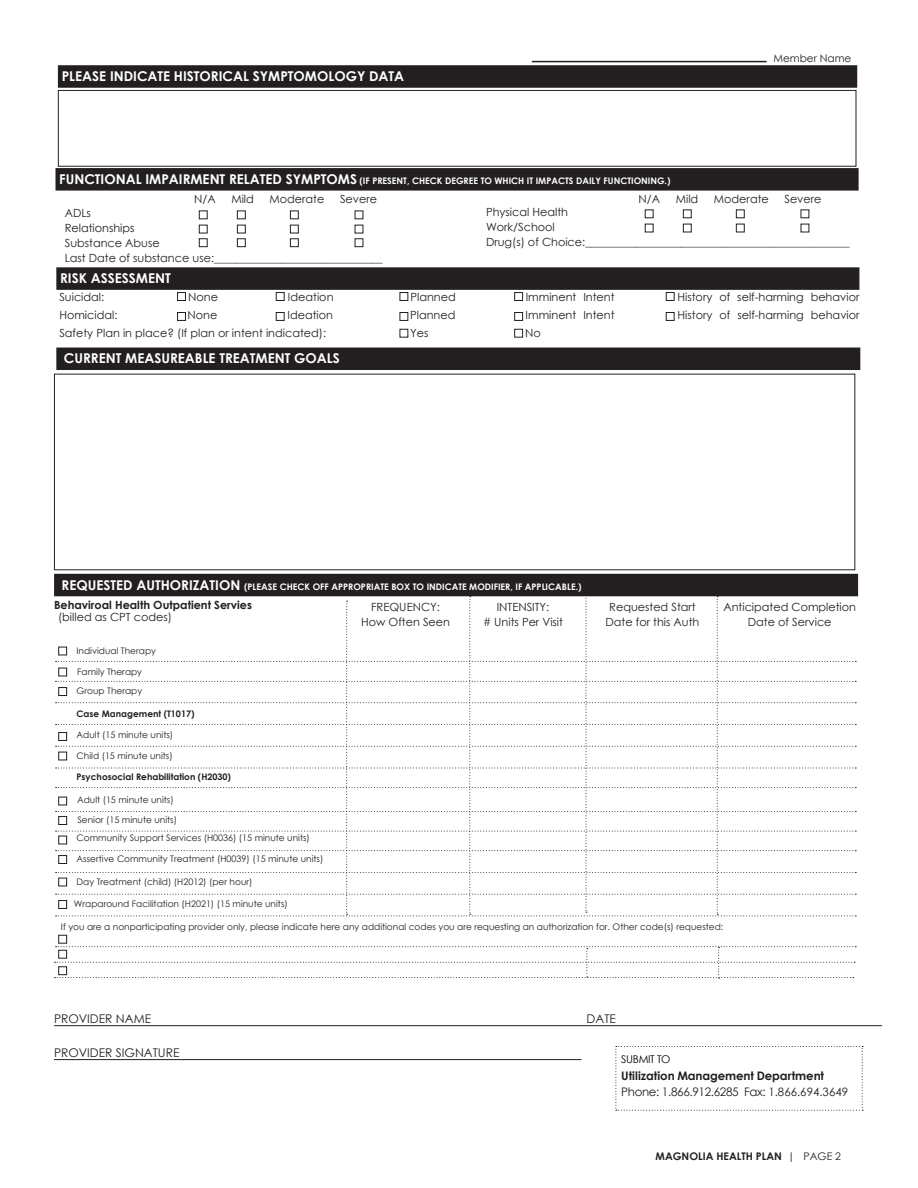
<style>
.page{position:relative;width:918px;height:1188px;background:#fff}
.page>*{position:absolute;margin:0;border:0;box-sizing:border-box;transform-origin:0 0}
.block_headline{font:700 13.5px "Century Gothic";color:#fff}
.t1{font:12px "Century Gothic";color:#231f20}
.t2{font:11.7px "Century Gothic";letter-spacing:-.03em;color:#231f20}
.t3{font:700 11.7px "Century Gothic";letter-spacing:-.005em;color:#231f20}
.body_text{font:11.25px/15px "Century Gothic";color:#231f20;text-align:center}
.t4{font:700 11.25px "Century Gothic";color:#231f20}
.t5{font:10.65px "Century Gothic";letter-spacing:-.03em;color:#040503}
.block_headline-2{font:700 10.5px "Century Gothic";color:#231f20}
.body_text-2{font:10.5px "Century Gothic";color:#231f20}
.body_text-3{font:9px "Century Gothic";color:#231f20}
.block_headline-3{font:700 9px "Century Gothic";color:#fff}
.body_text-4{font:700 9px "Century Gothic";color:#231f20}
.s1{font-size:13.5px}
.s2{font-size:11.55px}
.s3{font-weight:400}
</style>
<div class="page">
<div style="left:56px;top:348px;width:804px;height:22px;background:#231f20"></div>
<div style="left:56px;top:267px;width:803px;height:23px;background:#231f20"></div>
<div style="left:54px;top:574px;width:804px;height:22px;background:#231f20"></div>
<svg style="left:55px;top:596px;width:801px;height:320px"></svg>
<div style="left:177px;top:292px;width:9px;height:9px;border:1px solid #231f20"></div>
<div style="left:276px;top:292px;width:9px;height:9px;border:1px solid #231f20"></div>
<div style="left:400px;top:292px;width:8px;height:9px;border:1px solid #231f20"></div>
<div style="left:514px;top:292px;width:9px;height:9px;border:1px solid #231f20"></div>
<div style="left:666px;top:292px;width:9px;height:9px;border:1px solid #231f20"></div>
<div style="left:514px;top:329px;width:9px;height:9px;border:1px solid #231f20"></div>
<div style="left:400px;top:329px;width:8px;height:9px;border:1px solid #231f20"></div>
<div style="left:177px;top:312px;width:9px;height:9px;border:1px solid #231f20"></div>
<div style="left:276px;top:312px;width:9px;height:9px;border:1px solid #231f20"></div>
<div style="left:400px;top:312px;width:8px;height:9px;border:1px solid #231f20"></div>
<div style="left:514px;top:312px;width:9px;height:9px;border:1px solid #231f20"></div>
<div style="left:666px;top:312px;width:9px;height:9px;border:1px solid #231f20"></div>
<div style="left:56px;top:168px;width:803px;height:23px;background:#231f20"></div>
<div style="left:199px;top:211px;width:9px;height:8px;border:1px solid #231f20"></div>
<div style="left:199px;top:238px;width:9px;height:9px;border:1px solid #231f20"></div>
<div style="left:199px;top:225px;width:9px;height:8px;border:1px solid #231f20"></div>
<div style="left:237px;top:211px;width:9px;height:8px;border:1px solid #231f20"></div>
<div style="left:237px;top:238px;width:9px;height:9px;border:1px solid #231f20"></div>
<div style="left:237px;top:225px;width:9px;height:8px;border:1px solid #231f20"></div>
<div style="left:290px;top:211px;width:9px;height:8px;border:1px solid #231f20"></div>
<div style="left:290px;top:238px;width:9px;height:9px;border:1px solid #231f20"></div>
<div style="left:290px;top:225px;width:9px;height:8px;border:1px solid #231f20"></div>
<div style="left:355px;top:238px;width:8px;height:9px;border:1px solid #231f20"></div>
<div style="left:683px;top:209px;width:9px;height:9px;border:1px solid #231f20"></div>
<div style="left:683px;top:224px;width:9px;height:8px;border:1px solid #231f20"></div>
<div style="left:736px;top:209px;width:9px;height:9px;border:1px solid #231f20"></div>
<div style="left:736px;top:224px;width:9px;height:8px;border:1px solid #231f20"></div>
<div style="left:58px;top:65px;width:799px;height:23px;background:#231f20"></div>
<div style="left:58px;top:90px;width:798px;height:77px;border:1px solid #231f20"></div>
<hr style="left:532px;top:61px;width:235px;height:1px;background:#231f20">
<div style="left:58px;top:647px;width:9px;height:8px;border:1px solid #231f20"></div>
<div style="left:58px;top:900px;width:9px;height:9px;border:1px solid #231f20"></div>
<div style="left:58px;top:878px;width:9px;height:8px;border:1px solid #231f20"></div>
<div style="left:58px;top:855px;width:9px;height:9px;border:1px solid #231f20"></div>
<div style="left:58px;top:836px;width:9px;height:8px;border:1px solid #231f20"></div>
<div style="left:58px;top:816px;width:9px;height:9px;border:1px solid #231f20"></div>
<div style="left:58px;top:797px;width:9px;height:8px;border:1px solid #231f20"></div>
<div style="left:58px;top:752px;width:9px;height:8px;border:1px solid #231f20"></div>
<div style="left:58px;top:732px;width:9px;height:9px;border:1px solid #231f20"></div>
<div style="left:58px;top:935px;width:9px;height:9px;border:1px solid #231f20"></div>
<div style="left:58px;top:687px;width:9px;height:9px;border:1px solid #231f20"></div>
<div style="left:58px;top:668px;width:9px;height:8px;border:1px solid #231f20"></div>
<svg style="left:54px;top:946px;width:802px;height:33px"></svg>
<hr style="left:54px;top:1025px;width:828px;height:1px;background:#231f20">
<hr style="left:54px;top:1059px;width:528px;height:1px;background:#231f20">
<svg style="left:615px;top:1046px;width:248px;height:65px"></svg>
<p class="block_headline" style="left:62px;top:66px;width:344px">PLEASE INDICATE HISTORICAL SYMPTOMOLOGY DATA</p>
<p class="body_text-2" style="left:773px;top:51px;width:79px">Member Name</p>
<p class="block_headline-3" style="left:59px;top:174px;width:613px"><span class="s1">FUNCTIONAL IMPAIRMENT RELATED SYMPTOMS</span> (IF PRESENT, CHECK DEGREE TO WHICH IT IMPACTS DAILY FUNCTIONING.)</p>
<p class="body_text" style="left:65px;top:205px;width:28px">ADLs</p>
<p class="body_text" style="left:65px;top:220px;width:71px">Relationships</p>
<p class="body_text" style="left:65px;top:235px;width:97px">Substance Abuse</p>
<p class="body_text" style="left:65px;top:250px;width:320px">Last Date of substance use:______________________________</p>
<p class="body_text" style="left:194px;top:192px;width:23px">N/A</p>
<p class="body_text" style="left:231px;top:192px;width:24px">Mild</p>
<p class="body_text" style="left:270px;top:192px;width:56px">Moderate</p>
<p class="body_text" style="left:340px;top:192px;width:39px">Severe</p>
<p class="body_text" style="left:639px;top:192px;width:23px">N/A</p>
<p class="body_text" style="left:676px;top:192px;width:24px">Mild</p>
<p class="body_text" style="left:714px;top:192px;width:56px">Moderate</p>
<p class="body_text" style="left:784px;top:192px;width:39px">Severe</p>
<p class="body_text" style="left:486px;top:205px;width:84px">Physical Health</p>
<p class="body_text" style="left:486px;top:220px;width:70px">Work/School</p>
<p class="body_text" style="left:486px;top:235px;width:365px">Drug(s) of Choice:_______________________________________________</p>
<p class="block_headline" style="left:60px;top:268px;width:112px">RISK ASSESSMENT</p>
<p class="body_text" style="left:59px;top:289px;width:46px">Suicidal:</p>
<p class="body_text" style="left:188px;top:289px;width:31px">None</p>
<p class="body_text" style="left:288px;top:289px;width:47px">Ideation</p>
<p class="body_text" style="left:410px;top:289px;width:47px">Planned</p>
<p class="body_text" style="left:526px;top:289px;width:90px">Imminent Intent</p>
<p class="body_text" style="left:678px;top:289px;width:183px">History of self-harming behavior</p>
<p class="body_text" style="left:59px;top:307px;width:60px">Homicidal:</p>
<p class="body_text" style="left:188px;top:307px;width:31px">None</p>
<p class="body_text" style="left:288px;top:307px;width:47px">Ideation</p>
<p class="body_text" style="left:410px;top:307px;width:47px">Planned</p>
<p class="body_text" style="left:526px;top:307px;width:90px">Imminent Intent</p>
<p class="body_text" style="left:678px;top:307px;width:183px">History of self-harming behavior</p>
<p class="body_text" style="left:59px;top:325px;width:268px">Safety Plan in place? (If plan or intent indicated):</p>
<p class="body_text" style="left:410px;top:325px;width:20px">Yes</p>
<p class="body_text" style="left:525px;top:325px;width:17px">No</p>
<p class="block_headline" style="left:64px;top:348px;width:277px">CURRENT MEASUREABLE TREATMENT GOALS</p>
<p class="block_headline-3" style="left:62px;top:579px;width:521px"><span class="s1">REQUESTED AUTHORIZATION</span> (PLEASE CHECK OFF APPROPRIATE BOX TO INDICATE MODIFIER, IF APPLICABLE.)</p>
<p class="body_text" style="left:371px;top:599px;width:70px">FREQUENCY:</p>
<p class="body_text" style="left:361px;top:614px;width:91px">How Often Seen</p>
<p class="t4" style="left:54px;top:596px;width:200px">Behaviroal Health Outpatient Servies</p>
<p class="body_text" style="left:58px;top:610px;width:115px">(billed as CPT codes)</p>
<p class="body_text-3" style="left:77px;top:644px;width:81px">Individual Therapy</p>
<p class="body_text-3" style="left:77px;top:666px;width:66px">Family Therapy</p>
<p class="body_text-3" style="left:77px;top:685px;width:67px">Group Therapy</p>
<p class="body_text-4" style="left:77px;top:707px;width:119px">Case Management (T1017)</p>
<p class="body_text-3" style="left:77px;top:729px;width:98px">Adult (15 minute units)</p>
<p class="body_text-3" style="left:77px;top:749px;width:98px">Child (15 minute units)</p>
<p class="body_text-4" style="left:77px;top:769px;width:156px">Psychosocial Rehabilitation (H2030)</p>
<p class="body_text-3" style="left:77px;top:794px;width:98px">Adult (15 minute units)</p>
<p class="body_text-3" style="left:77px;top:814px;width:101px">Senior (15 minute units)</p>
<p class="body_text-3" style="left:77px;top:832px;width:235px">Community Support Services (H0036) (15 minute units)</p>
<p class="body_text-3" style="left:77px;top:852px;width:248px">Assertive Community Treatment (H0039) (15 minute units)</p>
<p class="body_text-3" style="left:77px;top:875px;width:177px">Day Treatment (child) (H2012) (per hour)</p>
<p class="body_text-3" style="left:74px;top:897px;width:215px">Wraparound Facilitation (H2021) (15 minute units)</p>
<p class="body_text-3" style="left:61px;top:920px;width:664px">If you are a nonparticipating provider only, please indicate here any additional codes you are requesting an authorization for. Other code(s) requested:</p>
<p class="body_text" style="left:723px;top:599px;width:134px">Anticipated Completion<br>Date of Service</p>
<p class="body_text" style="left:497px;top:599px;width:54px">INTENSITY:</p>
<p class="body_text" style="left:483px;top:614px;width:82px"># Units Per Visit</p>
<p class="body_text" style="left:609px;top:599px;width:88px">Requested Start</p>
<p class="body_text" style="left:606px;top:614px;width:95px">Date for this Auth</p>
<p class="t1" style="left:54px;top:1010px;width:99px">PROVIDER NAME</p>
<p class="t1" style="left:587px;top:1010px;width:31px">DATE</p>
<p class="t1" style="left:54px;top:1044px;width:127px">PROVIDER SIGNATURE</p>
<p class="t5" style="left:621px;top:1052px;width:51px">SUBMIT TO</p>
<p class="t3" style="left:621px;top:1066px;width:204px">Utilization Management Department</p>
<p class="t2" style="left:621px;top:1084px;width:228px">Phone: 1.866.912.6285 Fax: <span class="s2">1.866.694.3649</span></p>
<p class="block_headline-2" style="left:656px;top:1148px;width:187px">MAGNOLIA HEALTH PLAN <span class="s3">| PAGE 2</span></p>
</div>
